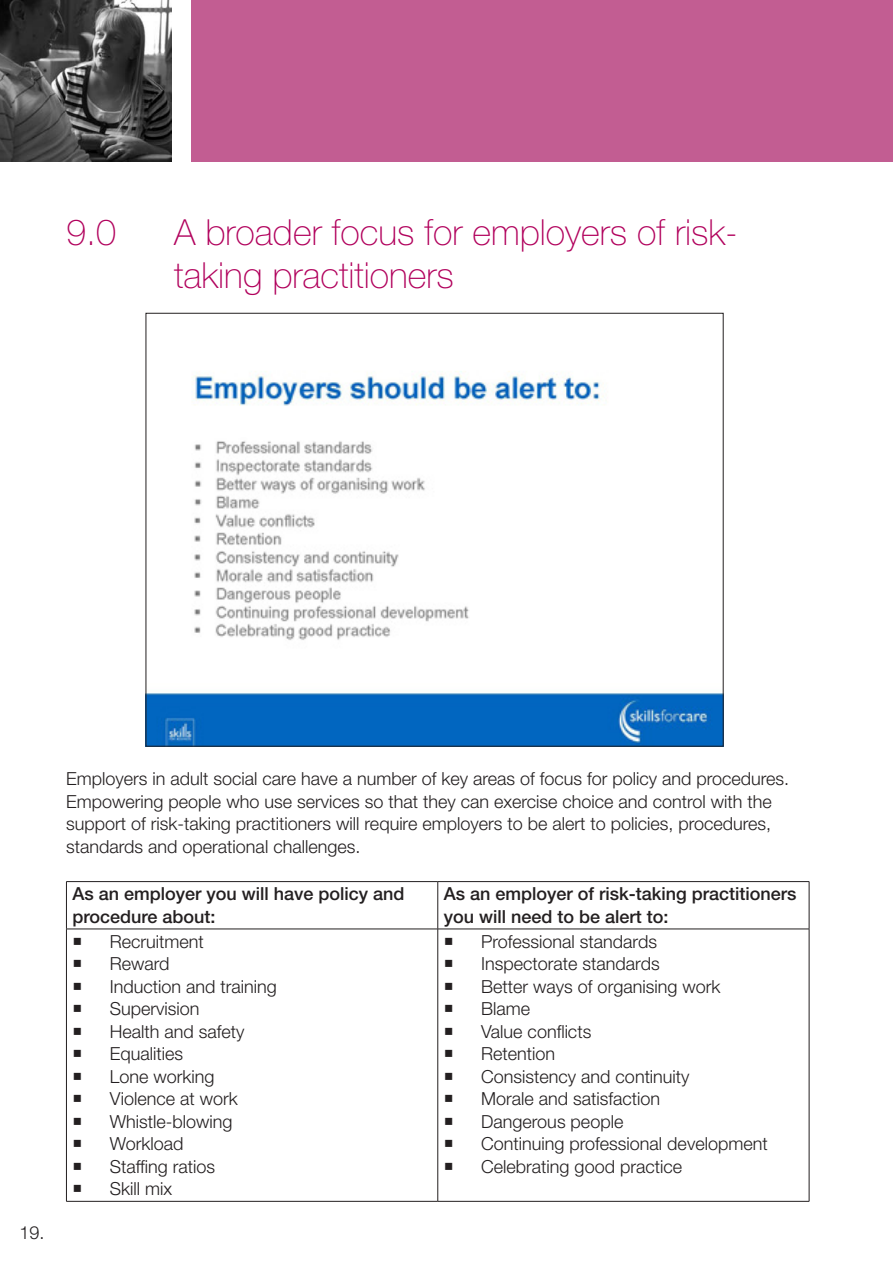
<style>
.page{position:relative;width:893px;height:1263px;background:#fff}
.page>*{position:absolute;margin:0;border:0;box-sizing:border-box;transform-origin:0 0}
.t1{font:100 36px/43.2px "Helvetica Neue LT Std";color:#b1015c}
.Paragraph_Style_3{font:300 18px/22.5px "Helvetica Neue LT Std";color:#231f20}
.t2{font:500 18px/22.5px "Helvetica Neue LT Std";color:#231f20}
</style>
<div class="page">
<div style="left:191px;top:0;width:702px;height:161px;background:#c25d92"></div>
<img style="left:0;top:0;width:172px;height:161px">
<hr style="left:66px;top:881px;width:372px;height:1px;background:#231f20">
<hr style="left:66px;top:882px;width:1px;height:47px;background:#231f20">
<hr style="left:438px;top:881px;width:371px;height:1px;background:#231f20">
<hr style="left:437px;top:882px;width:1px;height:47px;background:#231f20">
<hr style="left:809px;top:882px;width:1px;height:47px;background:#231f20">
<hr style="left:66px;top:929px;width:372px;height:1px;background:#231f20">
<hr style="left:66px;top:929px;width:1px;height:272px;background:#231f20">
<hr style="left:438px;top:929px;width:371px;height:1px;background:#231f20">
<hr style="left:437px;top:929px;width:1px;height:272px;background:#231f20">
<hr style="left:809px;top:929px;width:1px;height:272px;background:#231f20">
<hr style="left:66px;top:1201px;width:372px;height:1px;background:#231f20">
<hr style="left:438px;top:1201px;width:371px;height:1px;background:#231f20">
<img style="left:148px;top:371px;width:573px;height:373px">
<p class="t1" style="left:66px;top:210px;width:52px">9.0</p>
<p class="t1" style="left:174px;top:210px;width:565px">A broader focus for employers of risk&shy;taking practitioners</p>
<p class="Paragraph_Style_3" style="left:19px;top:1221px;width:27px">19.</p>
<p class="Paragraph_Style_3" style="left:66px;top:767px;width:724px">Employers in adult social care have a number of key areas of focus for policy and procedures.<br>Empowering people who use services so that they can exercise choice and control with the support of risk-taking practitioners will require employers to be alert to policies, procedures, standards and operational challenges.</p>
<p class="t2" style="left:72px;top:883px;width:334px">As an employer you will have policy and procedure about:</p>
<p class="t2" style="left:444px;top:883px;width:354px">As an employer of risk-taking practitioners you will need to be alert to:</p>
<p class="Paragraph_Style_3" style="left:110px;top:930px;width:96px">Recruitment</p>
<p class="Paragraph_Style_3" style="left:110px;top:952px;width:61px">Reward</p>
<p class="Paragraph_Style_3" style="left:110px;top:975px;width:169px">Induction and training</p>
<p class="Paragraph_Style_3" style="left:110px;top:997px;width:91px">Supervision</p>
<p class="Paragraph_Style_3" style="left:110px;top:1020px;width:136px">Health and safety</p>
<p class="Paragraph_Style_3" style="left:110px;top:1042px;width:75px">Equalities</p>
<p class="Paragraph_Style_3" style="left:110px;top:1065px;width:106px">Lone working</p>
<p class="Paragraph_Style_3" style="left:110px;top:1087px;width:129px">Violence at work</p>
<p class="Paragraph_Style_3" style="left:110px;top:1110px;width:124px">Whistle-blowing</p>
<p class="Paragraph_Style_3" style="left:110px;top:1132px;width:75px">Workload</p>
<p class="Paragraph_Style_3" style="left:110px;top:1155px;width:107px">Staffing ratios</p>
<p class="Paragraph_Style_3" style="left:110px;top:1177px;width:64px">Skill mix</p>
<p class="Paragraph_Style_3" style="left:481px;top:930px;width:177px">Professional standards</p>
<p class="Paragraph_Style_3" style="left:481px;top:952px;width:180px">Inspectorate standards</p>
<p class="Paragraph_Style_3" style="left:481px;top:975px;width:241px">Better ways of organising work</p>
<p class="Paragraph_Style_3" style="left:481px;top:997px;width:51px">Blame</p>
<p class="Paragraph_Style_3" style="left:481px;top:1020px;width:112px">Value conflicts</p>
<p class="Paragraph_Style_3" style="left:481px;top:1042px;width:76px">Retention</p>
<p class="Paragraph_Style_3" style="left:481px;top:1065px;width:210px">Consistency and continuity</p>
<p class="Paragraph_Style_3" style="left:481px;top:1087px;width:181px">Morale and satisfaction</p>
<p class="Paragraph_Style_3" style="left:481px;top:1110px;width:144px">Dangerous people</p>
<p class="Paragraph_Style_3" style="left:481px;top:1132px;width:288px">Continuing professional development</p>
<p class="Paragraph_Style_3" style="left:481px;top:1155px;width:202px">Celebrating good practice</p>
</div>
